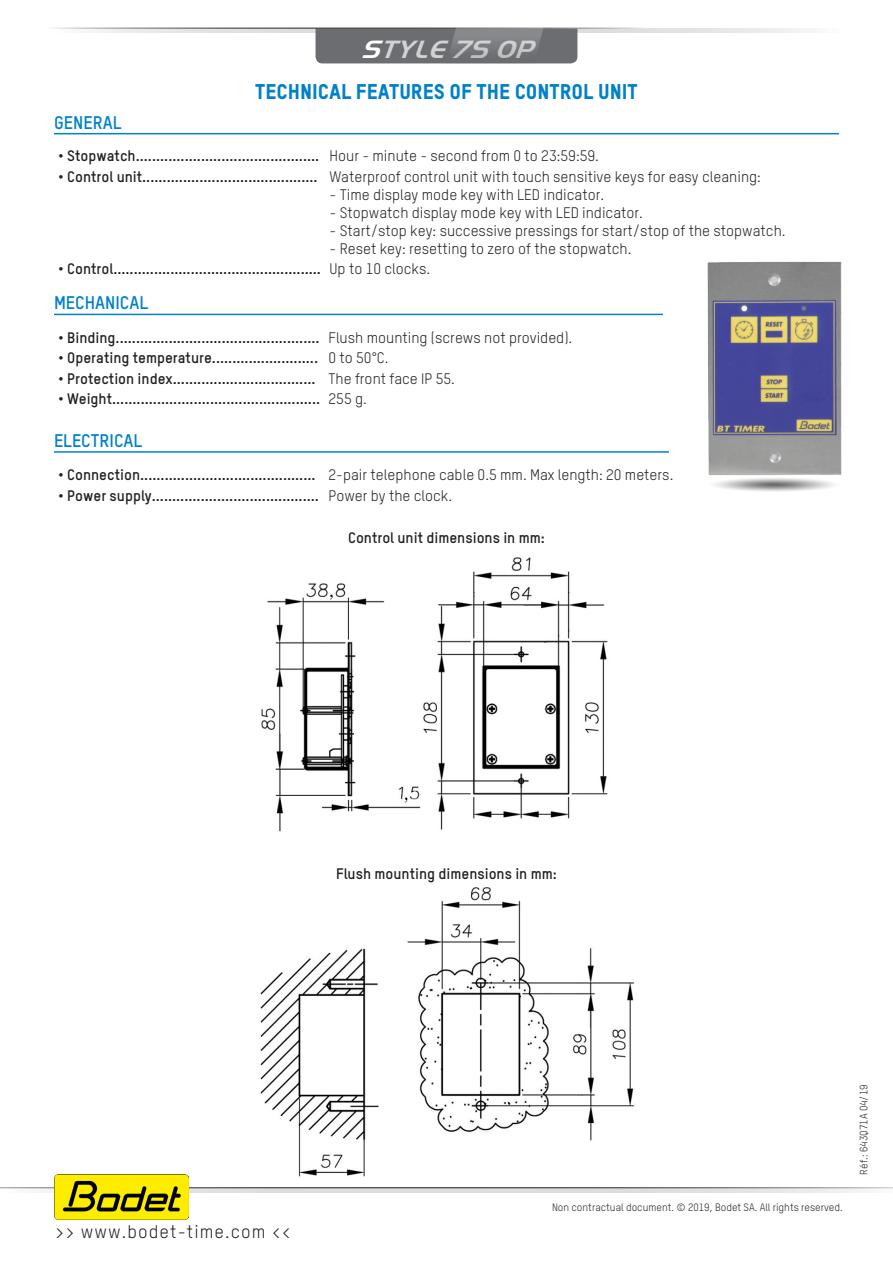
<style>
.page{position:relative;width:893px;height:1263px;background:#fff}
.page>*{position:absolute;margin:0;border:0;box-sizing:border-box;transform-origin:0 0}
.t1{font:italic 700 25.8px "Handel Got D";color:#d1d2d4}
.Titre{font:21px "TSTARPRO Headline";color:#0081c8}
.Titre-2{font:700 18px "TSTARPRO";color:#0081c8}
.t2{font:18px "TSTARPRO";letter-spacing:.06em;color:#231f20}
.t3{font:700 15px "TSTARPRO";color:#231f20}
.t4{font:15px "TSTARPRO";color:#231f20}
.t5{font:10.5px "TSTARPRO";color:#231f20}
.s1{color:#fff}
.s2{font-weight:400}
.s3{font-weight:700}
</style>
<div class="page">
<svg style="left:88px;top:28px;width:719px;height:5px;background:#e4e5e7"></svg>
<hr style="left:44px;top:28px;width:604px;height:1px;background:#fff">
<svg style="left:315px;top:27px;width:262px;height:36px;background:#737477"></svg>
<svg style="left:0;top:1188px;width:893px;height:4px;background:#d6d7d8"></svg>
<img style="left:55px;top:1175px;width:133px;height:44px">
<hr style="left:54px;top:133px;width:785px;height:1px;background:#0081c8">
<hr style="left:54px;top:314px;width:785px;height:1px;background:#0081c8">
<hr style="left:54px;top:451px;width:615px;height:2px;background:#0081c8">
<img style="left:261px;top:557px;width:347px;height:275px">
<img style="left:260px;top:887px;width:375px;height:290px">
<div style="left:663px;top:303px;width:53px;height:22px;background:#fff"></div>
<img style="left:707px;top:262px;width:135px;height:230px">
<h1 class="t1" style="left:361px;top:32px;width:184px"><span class="s1">S</span>TYLE7SOP</h1>
<p class="Titre-2" style="left:54px;top:111px;width:69px">GENERAL</p>
<p class="Titre" style="left:255px;top:79px;width:384px">TECHNICAL FEATURES OF THE CONTROL UNIT</p>
<p class="t3" style="left:58px;top:147px;width:542px">• Stopwatch............................................. <span class="s2">Hour - minute - second from 0 to 23:59:59.</span></p>
<p class="t4" style="left:58px;top:167px;width:704px"><span class="s3">• Control unit...........................................</span> Waterproof control unit with touch sensitive keys for easy cleaning:</p>
<p class="t4" style="left:330px;top:185px;width:276px">- Time display mode key with LED indicator.</p>
<p class="t4" style="left:330px;top:203px;width:315px">- Stopwatch display mode key with LED indicator.</p>
<p class="t4" style="left:330px;top:221px;width:458px">- Start/stop key: successive pressings for start/stop of the stopwatch.</p>
<p class="t4" style="left:330px;top:239px;width:303px">- Reset key: resetting to zero of the stopwatch.</p>
<p class="t3" style="left:58px;top:259px;width:373px">• Control................................................... <span class="s2">Up to 10 clocks.</span></p>
<p class="Titre-2" style="left:54px;top:292px;width:96px">MECHANICAL</p>
<p class="t3" style="left:58px;top:328px;width:516px">• Binding.................................................. <span class="s2">Flush mounting (screws not provided).</span></p>
<p class="t3" style="left:58px;top:349px;width:332px">• Operating temperature.......................... <span class="s2">0 to 50°C.</span></p>
<p class="t3" style="left:58px;top:369px;width:398px">• Protection index................................... <span class="s2">The front face IP 55.</span></p>
<p class="t3" style="left:58px;top:389px;width:310px">• Weight................................................... <span class="s2">255 g.</span></p>
<p class="Titre-2" style="left:54px;top:429px;width:90px">ELECTRICAL</p>
<p class="t3" style="left:58px;top:466px;width:617px">• Connection........................................... <span class="s2">2-pair telephone cable 0.5 mm. Max length: 20 meters.</span></p>
<p class="t3" style="left:58px;top:486px;width:395px">• Power supply......................................... <span class="s2">Power by the clock.</span></p>
<p class="t3" style="left:348px;top:528px;width:198px">Control unit dimensions in mm:</p>
<p class="t3" style="left:336px;top:864px;width:222px">Flush mounting dimensions in mm:</p>
<p class="t2" style="left:55px;top:1220px;width:237px">&gt;&gt; www.bodet-time.com &lt;&lt;</p>
<p class="t5" style="left:552px;top:1201px;width:292px">Non contractual document. © 2019, Bodet SA. All rights reserved.</p>
<p class="t5" style="left:857px;top:1174px;width:92px;rotate:-90deg">Réf.: 643Q71A 04/19</p>
</div>
